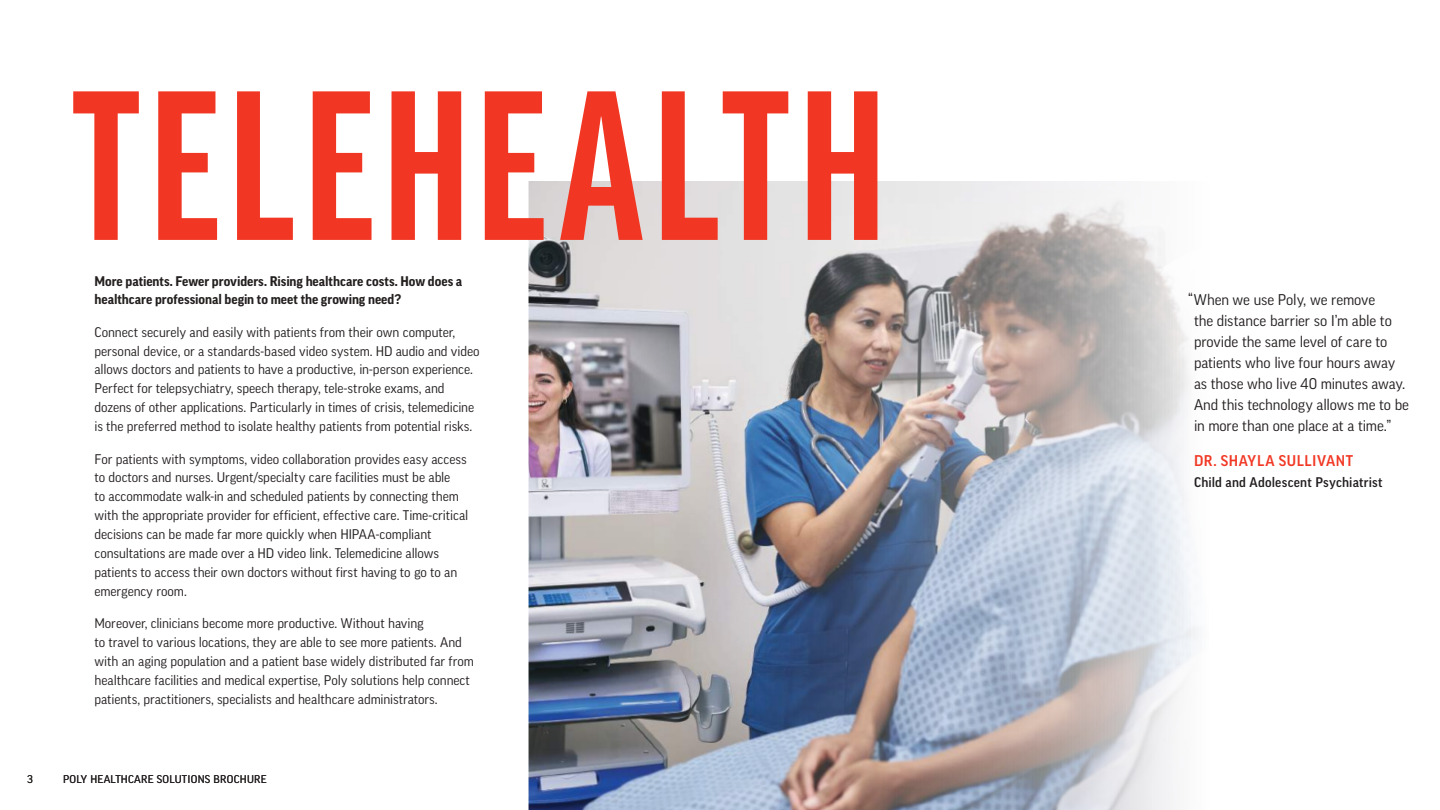
<style>
.page{position:relative;width:1440px;height:810px;background:#fff}
.page>*{position:absolute;margin:0;border:0;box-sizing:border-box;transform-origin:0 0}
.t1{font:700 extra-condensed 227.1px "Good Headline Pro";letter-spacing:.04em;color:#f13723}
.t2{font:15px/21px "Good Pro";letter-spacing:-.005em;color:#241f1f}
.t3{font:500 15px "Good Pro";letter-spacing:.04em;color:#f13723}
.t4{font:13.5px/18.9px "Good Pro";letter-spacing:-.005em;color:#241f1f}
.t5{font:700 13.5px/18px "Good Pro";color:#241f1f}
.t6{font:500 13.5px "Good Pro";letter-spacing:.015em;color:#241f1f}
.t7{font:12px "Good Headline Pro";letter-spacing:.02em;color:#241f1f}
</style>
<div class="page">
<img style="left:529px;top:181px;width:669px;height:629px">
<h1 class="t1" style="left:72px;top:54px;width:816px">TELEHEALTH</h1>
<p class="t5" style="left:94px;top:272px;width:369px">More patients. Fewer providers. Rising healthcare costs. How does a healthcare professional begin to meet the growing need?</p>
<p class="t4" style="left:94px;top:322px;width:387px">Connect securely and easily with patients from their own computer, personal device, or a standards-based video system. HD audio and video allows doctors and patients to have a productive, in-person experience.<br>Perfect for telepsychiatry, speech therapy, tele-stroke exams, and dozens of other applications. Particularly in times of crisis, telemedicine is the preferred method to isolate healthy patients from potential risks.</p>
<p class="t4" style="left:94px;top:449px;width:375px">For patients with symptoms, video collaboration provides easy access to doctors and nurses. Urgent/specialty care facilities must be able<br>to accommodate walk-in and scheduled patients by connecting them with the appropriate provider for efficient, effective care. Time-critical decisions can be made far more quickly when HIPAA-compliant consultations are made over a HD video link. Telemedicine allows patients to access their own doctors without first having to go to an emergency room.</p>
<p class="t4" style="left:94px;top:614px;width:381px">Moreover, clinicians become more productive. Without having<br>to travel to various locations, they are able to see more patients. And with an aging population and a patient base widely distributed far from healthcare facilities and medical expertise, Poly solutions help connect patients, practitioners, specialists and healthcare administrators.</p>
<p class="t7" style="left:27px;top:773px;width:7px">3</p>
<p class="t7" style="left:63px;top:773px;width:205px">POLY HEALTHCARE SOLUTIONS BROCHURE</p>
<p class="t2" style="left:1194px;top:289px;width:217px;text-indent:-6px">“When we use Poly, we remove<br>the distance barrier so I’m able to provide the same level of care to patients who live four hours away as those who live 40 minutes away.<br>And this technology allows me to be in more than one place at a time.”</p>
<p class="t3" style="left:1194px;top:452px;width:161px">DR. SHAYLA SULLIVANT</p>
<p class="t6" style="left:1194px;top:475px;width:190px">Child and Adolescent Psychiatrist</p>
</div>
